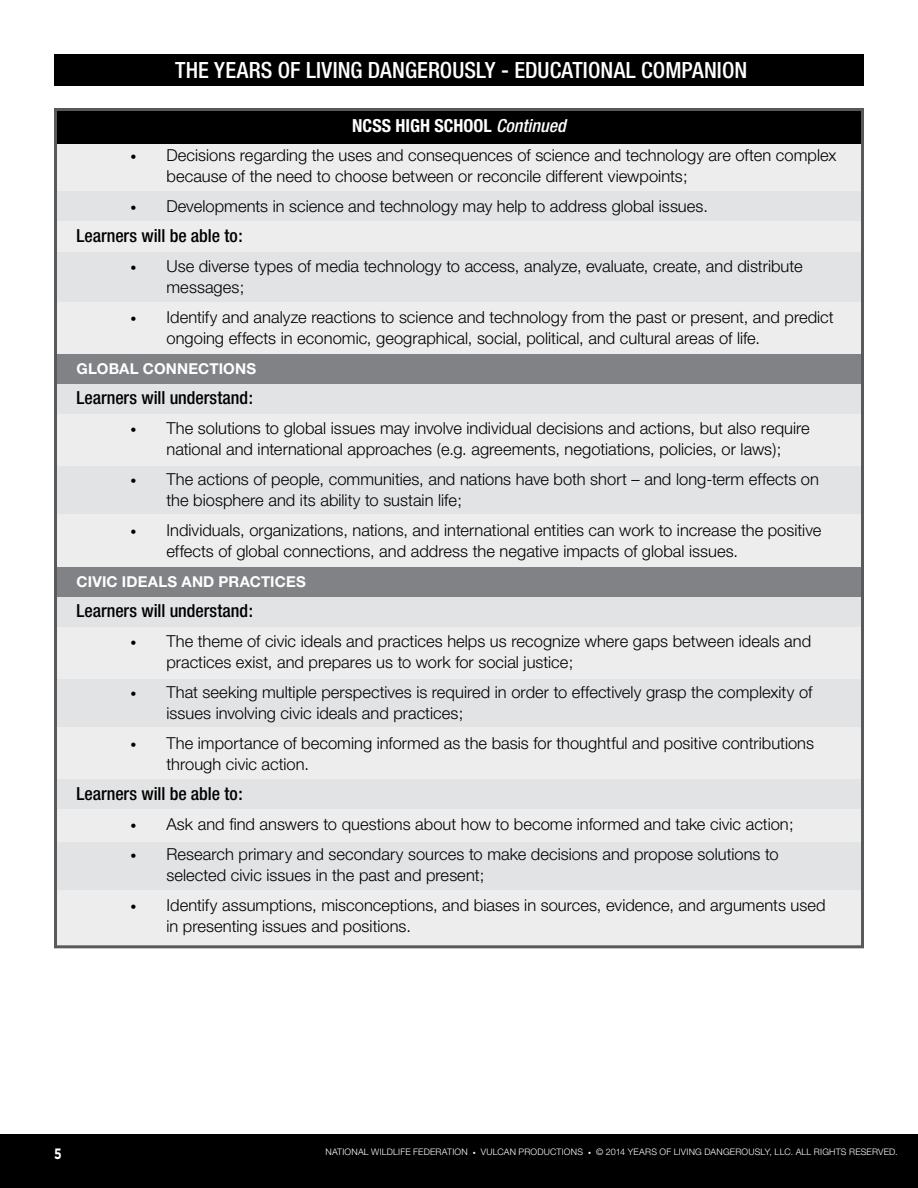
<style>
.page{position:relative;width:918px;height:1188px;background:#fff}
.page>*{position:absolute;margin:0;border:0;box-sizing:border-box;transform-origin:0 0}
.t1{font:500 condensed 22.35px "Helvetica Neue";color:#fff}
.t2{font:500 condensed 18px "Helvetica Neue";color:#000}
.t3{font:700 condensed 18px "Helvetica Neue";color:#fff}
.t4{font:300 16.5px/21px "Helvetica Neue";color:#000}
.t5{font:700 15px "Helvetica Neue";letter-spacing:.01em;color:#fff}
.t6{font:700 15px "Gotham";color:#fff;scale:.8 1}
.t7{font:300 9px "Helvetica Neue";letter-spacing:.02em;color:#fff}
.s1{font-weight:500;font-style:italic}
.s2{font-weight:700;font-size:12px}
.s3{font-size:6px}
</style>
<div class="page">
<div style="left:54px;top:110px;width:810px;height:835px;background:#ededee"></div>
<div style="left:54px;top:252px;width:810px;height:50px;background:#e2e3e4"></div>
<div style="left:54px;top:354px;width:810px;height:30px;background:#808285"></div>
<div style="left:54px;top:779px;width:810px;height:30px;background:#e2e3e4"></div>
<div style="left:54px;top:679px;width:810px;height:48px;background:#e2e3e4"></div>
<div style="left:54px;top:842px;width:810px;height:48px;background:#e2e3e4"></div>
<div style="left:54px;top:567px;width:810px;height:30px;background:#808285"></div>
<div style="left:54px;top:597px;width:810px;height:30px;background:#e2e3e4"></div>
<div style="left:54px;top:384px;width:810px;height:30px;background:#e2e3e4"></div>
<div style="left:54px;top:466px;width:810px;height:48px;background:#e2e3e4"></div>
<div style="left:54px;top:191px;width:810px;height:30px;background:#e2e3e4"></div>
<div style="left:54px;top:109px;width:810px;height:34px;background:#000"></div>
<div style="left:54px;top:54px;width:810px;height:32px;background:#000"></div>
<div style="left:0;top:1134px;width:918px;height:54px;background:#000"></div>
<h1 class="t1" style="left:175px;top:56px;width:574px">THE YEARS OF LIVING DANGEROUSLY - EDUCATIONAL COMPANION</h1>
<p class="t3" style="left:352px;top:115px;width:215px">NCSS HIGH SCHOOL <span class="s1">Continued</span></p>
<p class="t4" style="left:166px;top:145px;width:672px;text-indent:-36px"><span class="s2">•</span> Decisions regarding the uses and consequences of science and technology are often complex because of the need to choose between or reconcile different viewpoints;</p>
<p class="t4" style="left:130px;top:196px;width:579px"><span class="s2">•</span> Developments in science and technology may help to address global issues.</p>
<p class="t2" style="left:76px;top:225px;width:168px">Learners will be able to:</p>
<p class="t4" style="left:166px;top:256px;width:638px;text-indent:-36px"><span class="s2">•</span> Use diverse types of media technology to access, analyze, evaluate, create, and distribute messages;</p>
<p class="t4" style="left:166px;top:307px;width:669px;text-indent:-36px"><span class="s2">•</span> Identify and analyze reactions to science and technology from the past or present, and predict ongoing effects in economic, geographical, social, political, and cultural areas of life.</p>
<p class="t5" style="left:76px;top:360px;width:181px">GLOBAL CONNECTIONS</p>
<p class="t2" style="left:76px;top:387px;width:178px">Learners will understand:</p>
<p class="t4" style="left:130px;top:418px;width:681px;text-align:center"><span class="s2">•</span> The solutions to global issues may involve individual decisions and actions, but also require national and international approaches (e.g. agreements, negotiations, policies, or laws);</p>
<p class="t4" style="left:166px;top:469px;width:654px;text-indent:-36px"><span class="s2">•</span> The actions of people, communities, and nations have both short – and long-term effects on the biosphere and its ability to sustain life;</p>
<p class="t4" style="left:166px;top:520px;width:656px;text-indent:-36px"><span class="s2">•</span> Individuals, organizations, nations, and international entities can work to increase the positive effects of global connections, and address the negative impacts of global issues.</p>
<p class="t5" style="left:76px;top:573px;width:231px">CIVIC IDEALS AND PRACTICES</p>
<p class="t2" style="left:76px;top:600px;width:178px">Learners will understand:</p>
<p class="t4" style="left:166px;top:631px;width:646px;text-indent:-36px"><span class="s2">•</span> The theme of civic ideals and practices helps us recognize where gaps between ideals and practices exist, and prepares us to work for social justice;</p>
<p class="t4" style="left:166px;top:682px;width:647px;text-indent:-36px"><span class="s2">•</span> That seeking multiple perspectives is required in order to effectively grasp the complexity of issues involving civic ideals and practices;</p>
<p class="t4" style="left:166px;top:733px;width:649px;text-indent:-36px"><span class="s2">•</span> The importance of becoming informed as the basis for thoughtful and positive contributions through civic action.</p>
<p class="t2" style="left:76px;top:783px;width:168px">Learners will be able to:</p>
<p class="t4" style="left:130px;top:814px;width:665px"><span class="s2">•</span> Ask and find answers to questions about how to become informed and take civic action;</p>
<p class="t4" style="left:166px;top:844px;width:614px;text-indent:-36px"><span class="s2">•</span> Research primary and secondary sources to make decisions and propose solutions to selected civic issues in the past and present;</p>
<p class="t4" style="left:166px;top:895px;width:661px;text-indent:-36px"><span class="s2">•</span> Identify assumptions, misconceptions, and biases in sources, evidence, and arguments used in presenting issues and positions.</p>
<p class="t6" style="left:54px;top:1145px;width:11px">5</p>
<p class="t7" style="left:325px;top:1146px;width:574px">NATIONAL WILDLIFE FEDERATION <span class="s3">•</span> VULCAN PRODUCTIONS <span class="s3">•</span> © 2014 YEARS OF LIVING DANGEROUSLY, LLC. ALL RIGHTS RESERVED.</p>
</div>
